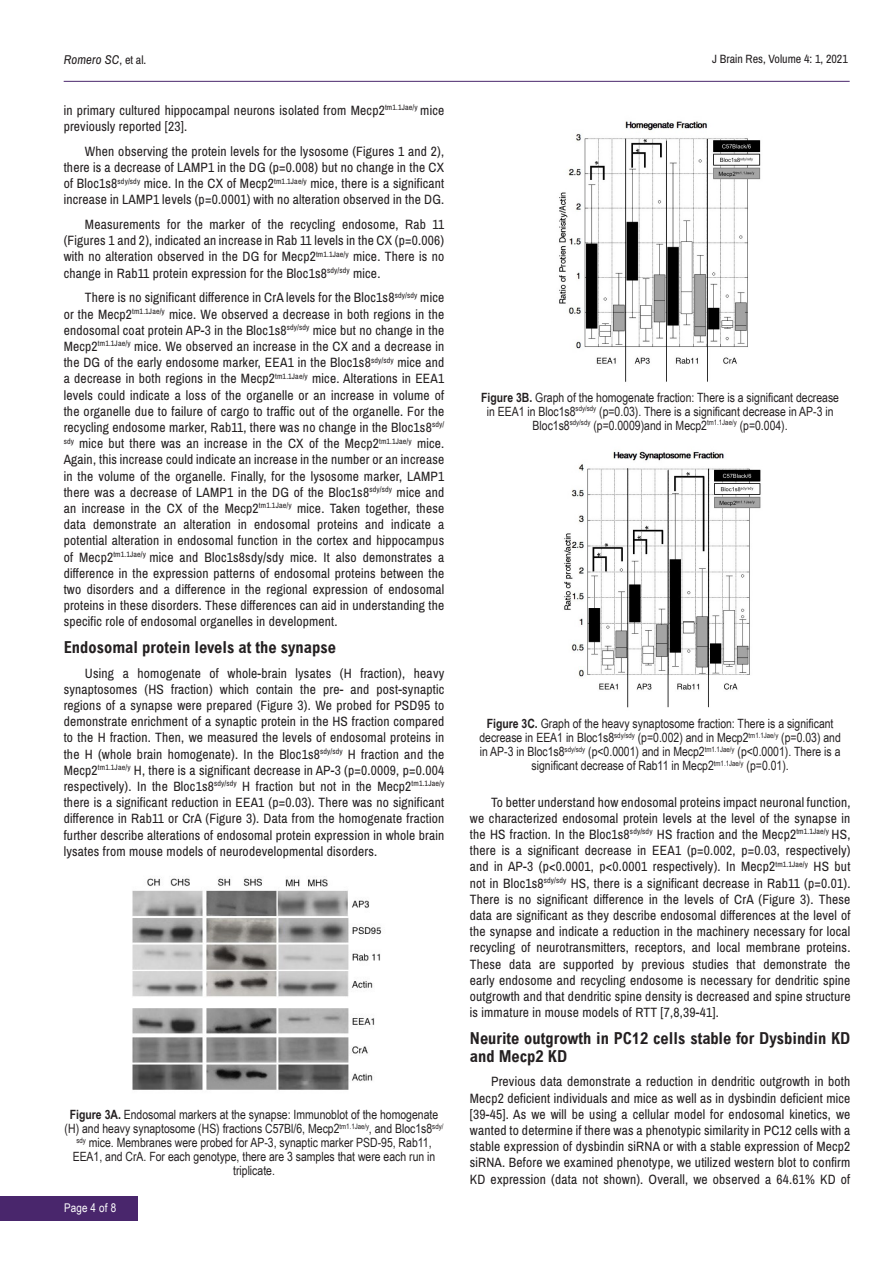
<style>
.page{position:relative;width:893px;height:1263px;background:#fff}
.page>*{position:absolute;margin:0;border:0;box-sizing:border-box;transform-origin:0 0}
.Sub-Hedding{font:700 condensed 16.5px/18px "Arial";color:#231f20}
.t1{font:13.5px/16.2px "Archivo Narrow";letter-spacing:.015em;color:#231f20;text-align:justify}
.t2{font:12.75px/14.1px "Arial Narrow";color:#231f20;text-align:center}
.t3{font:italic 12.75px "Archivo Narrow";letter-spacing:.01em;color:#231f20}
.t4{font:12px "Archivo Narrow";color:#231f20}
.t5{font:12px "Arial Narrow";letter-spacing:.015em;color:#fff}
.s1{font-style:normal;font-size:12px}
.s2{font-weight:700}
</style>
<div class="page">
<hr style="left:64px;top:81px;width:786px;height:1px;background:#49266c">
<div style="left:0;top:1196px;width:137px;height:24px;background:#49266c"></div>
<img style="left:132px;top:878px;width:250px;height:212px">
<img style="left:559px;top:121px;width:202px;height:261px">
<img style="left:564px;top:451px;width:197px;height:257px">
<p class="t3" style="left:64px;top:52px;width:84px">Romero SC<span class="s1">, et al.</span></p>
<p class="t4" style="left:712px;top:52px;width:137px">J Brain Res, Volume 4: 1, 2021</p>
<p class="t1" style="left:64px;top:102px;width:382px">in primary cultured hippocampal neurons isolated from Mecp2<sup>tm1.1Jae/y</sup> mice previously reported [23].</p>
<p class="t1" style="left:64px;top:143px;width:382px;text-indent:21px">When observing the protein levels for the lysosome (Figures 1 and 2), there is a decrease of LAMP1 in the DG (p=0.008) but no change in the CX of Bloc1s8<sup>sdy/sdy</sup> mice. In the CX of Mecp2<sup>tm1.1Jae/y</sup> mice, there is a significant increase in LAMP1 levels (p=0.0001) with no alteration observed in the DG.</p>
<p class="t1" style="left:64px;top:216px;width:382px;text-indent:21px">Measurements for the marker of the recycling endosome, Rab 11 (Figures 1 and 2), indicated an increase in Rab 11 levels in the CX (p=0.006) with no alteration observed in the DG for Mecp2<sup>tm1.1Jae/y</sup> mice. There is no change in Rab11 protein expression for the Bloc1s8<sup>sdy/sdy</sup> mice.</p>
<p class="t1" style="left:64px;top:290px;width:382px;text-indent:21px">There is no significant difference in CrA levels for the Bloc1s8<sup>sdy/sdy</sup> mice or the Mecp2<sup>tm1.1Jae/y</sup> mice. We observed a decrease in both regions in the endosomal coat protein AP-3 in the Bloc1s8<sup>sdy/sdy</sup> mice but no change in the Mecp2<sup>tm1.1Jae/y</sup> mice. We observed an increase in the CX and a decrease in the DG of the early endosome marker, EEA1 in the Bloc1s8<sup>sdy/sdy</sup> mice and a decrease in both regions in the Mecp2<sup>tm1.1Jae/y</sup> mice. Alterations in EEA1 levels could indicate a loss of the organelle or an increase in volume of the organelle due to failure of cargo to traffic out of the organelle. For the recycling endosome marker, Rab11, there was no change in the Bloc1s8<sup>sdy/ sdy</sup> mice but there was an increase in the CX of the Mecp2<sup>tm1.1Jae/y</sup> mice.<br>Again, this increase could indicate an increase in the number or an increase in the volume of the organelle. Finally, for the lysosome marker, LAMP1 there was a decrease of LAMP1 in the DG of the Bloc1s8<sup>sdy/sdy</sup> mice and an increase in the CX of the Mecp2<sup>tm1.1Jae/y</sup> mice. Taken together, these data demonstrate an alteration in endosomal proteins and indicate a potential alteration in endosomal function in the cortex and hippocampus of Mecp2<sup>tm1.1Jae/y</sup> mice and Bloc1s8sdy/sdy mice. It also demonstrates a difference in the expression patterns of endosomal proteins between the two disorders and a difference in the regional expression of endosomal proteins in these disorders. These differences can aid in understanding the specific role of endosomal organelles in development.</p>
<p class="Sub-Hedding" style="left:64px;top:638px;width:274px">Endosomal protein levels at the synapse</p>
<p class="t1" style="left:64px;top:665px;width:382px;text-indent:21px">Using a homogenate of whole-brain lysates (H fraction), heavy synaptosomes (HS fraction) which contain the pre- and post-synaptic regions of a synapse were prepared (Figure 3). We probed for PSD95 to demonstrate enrichment of a synaptic protein in the HS fraction compared to the H fraction. Then, we measured the levels of endosomal proteins in the H (whole brain homogenate). In the Bloc1s8<sup>sdy/sdy</sup> H fraction and the Mecp2<sup>tm1.1Jae/y</sup> H, there is a significant decrease in AP-3 (p=0.0009, p=0.004 respectively). In the Bloc1s8<sup>sdy/sdy</sup> H fraction but not in the Mecp2<sup>tm1.1Jae/y </sup>there is a significant reduction in EEA1 (p=0.03). There was no significant difference in Rab11 or CrA (Figure 3). Data from the homogenate fraction further describe alterations of endosomal protein expression in whole brain lysates from mouse models of neurodevelopmental disorders.</p>
<p class="t2" style="left:481px;top:390px;width:359px"><span class="s2">Figure 3B.</span> Graph of the homogenate fraction: There is a significant decrease in EEA1 in Bloc1s8<sup>sdy/sdy</sup> (p=0.03). There is a significant decrease in AP-3 in<br>Bloc1s8<sup>sdy/sdy</sup> (p=0.0009)and in Mecp2<sup>tm1.1Jae/y</sup> (p=0.004).</p>
<p class="t2" style="left:479px;top:716px;width:363px"><span class="s2">Figure 3C.</span> Graph of the heavy synaptosome fraction: There is a significant decrease in EEA1 in Bloc1s8<sup>sdy/sdy</sup> (p=0.002) and in Mecp2<sup>tm1.1Jae/y</sup> (p=0.03) and in AP-3 in Bloc1s8<sup>sdy/sdy</sup> (p&lt;0.0001) and in Mecp2<sup>tm1.1Jae/y</sup> (p&lt;0.0001). There is a significant decrease of Rab11 in Mecp2<sup>tm1.1Jae/y</sup> (p=0.01).</p>
<p class="t1" style="left:470px;top:794px;width:382px;text-indent:21px">To better understand how endosomal proteins impact neuronal function, we characterized endosomal protein levels at the level of the synapse in the HS fraction. In the Bloc1s8<sup>sdy/sdy</sup> HS fraction and the Mecp2<sup>tm1.1Jae/y</sup> HS, there is a significant decrease in EEA1 (p=0.002, p=0.03, respectively) and in AP-3 (p&lt;0.0001, p&lt;0.0001 respectively). In Mecp2<sup>tm1.1Jae/y</sup> HS but not in Bloc1s8<sup>sdy/sdy</sup> HS, there is a significant decrease in Rab11 (p=0.01).<br>There is no significant difference in the levels of CrA (Figure 3). These data are significant as they describe endosomal differences at the level of the synapse and indicate a reduction in the machinery necessary for local recycling of neurotransmitters, receptors, and local membrane proteins.<br>These data are supported by previous studies that demonstrate the early endosome and recycling endosome is necessary for dendritic spine outgrowth and that dendritic spine density is decreased and spine structure is immature in mouse models of RTT [7,8,39-41].</p>
<p class="Sub-Hedding" style="left:470px;top:1029px;width:382px">Neurite outgrowth in PC12 cells stable for Dysbindin KD and Mecp2 KD</p>
<p class="t1" style="left:470px;top:1074px;width:382px;text-indent:21px">Previous data demonstrate a reduction in dendritic outgrowth in both Mecp2 deficient individuals and mice as well as in dysbindin deficient mice [39-45]. As we will be using a cellular model for endosomal kinetics, we wanted to determine if there was a phenotypic similarity in PC12 cells with a stable expression of dysbindin siRNA or with a stable expression of Mecp2 siRNA. Before we examined phenotype, we utilized western blot to confirm KD expression (data not shown). Overall, we observed a 64.61% KD of</p>
<p class="t2" style="left:65px;top:1107px;width:380px"><span class="s2">Figure 3A.</span> Endosomal markers at the synapse: Immunoblot of the homogenate (H) and heavy synaptosome (HS) fractions C57Bl/6, Mecp2<sup>tm1.1Jae/y</sup>, and Bloc1s8<sup>sdy/ sdy</sup> mice. Membranes were probed for AP-3, synaptic marker PSD-95, Rab11, EEA1, and CrA. For each genotype, there are 3 samples that were each run in triplicate.</p>
<p class="t5" style="left:64px;top:1199px;width:54px">Page 4 of 8</p>
</div>
